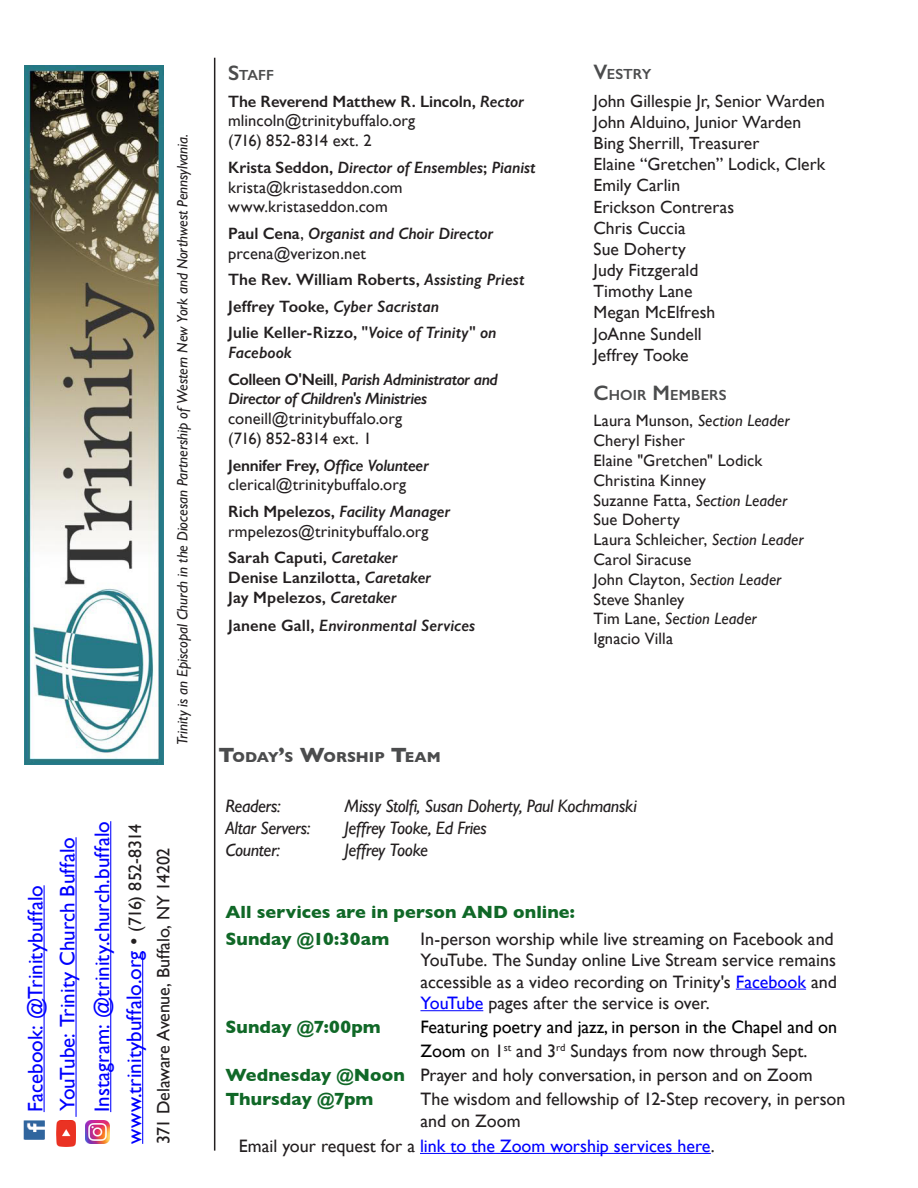
<style>
.page{position:relative;width:918px;height:1188px;background:#fff}
.page>*{position:absolute;margin:0;border:0;box-sizing:border-box;transform-origin:0 0}
.Celebrant{font:21px "Gill Sans";color:#00f}
.Celebrant-2{font:18px/21.6px "Gill Sans";color:#231f20}
.Celebrant-3{font:italic 18px "Gill Sans";letter-spacing:-.02em;color:#231f20}
.Celebrant-4{font:18px/24px "Gill Sans";color:#000}
.Celebrant-5{font:700 18px "Gill Sans";letter-spacing:.005em;color:#106827}
.t1{font:18px "Gill Sans";color:#00f}
.Celebrant-6{font:17.7px "Gill Sans";color:#231f20}
.Celebrant-7{font:16.5px "Gill Sans";letter-spacing:.005em;color:#231f20}
.Celebrant-8{font:italic 600 16.5px/19.8px "Gill Sans";letter-spacing:-.01em;color:#231f20}
.Celebrant-9{font:600 16.5px "Gill Sans";letter-spacing:.005em;color:#231f20}
.Celebrant-10{font:italic 16.5px "Gill Sans";letter-spacing:.005em;color:#231f20}
.Celebrant-11{font:italic 600 16.5px "Gill Sans";letter-spacing:-.03em;color:#231f20}
.Celebrant-12{font:16.5px "Gill Sans";letter-spacing:-.025em;color:#231f20}
.Celebrant-13{font:italic 15px "Gill Sans";letter-spacing:-.005em;color:#231f20}
.t2{font:600 14.7px "Gill Sans";letter-spacing:.01em;color:#4b4c4d}
.t3{font:700 14.7px "Gill Sans";letter-spacing:-.005em;color:#4b4c4d}
.s1{color:#231f20}
.s2{font-size:18px;color:#231f20}
.s3{font-size:21px}
.s4{font-style:italic}
.s5{font-style:normal}
.s6{font-weight:400;font-style:normal}
.s7{color:#00f}
.s8{font-weight:700;color:#106827}
</style>
<div class="page">
<hr style="left:736px;top:989px;width:70px;height:1px;background:#00f">
<hr style="left:420px;top:1010px;width:63px;height:1px;background:#00f">
<hr style="left:420px;top:1153px;width:291px;height:1px;background:#00f">
<hr style="left:44px;top:885px;width:1px;height:227px;background:#00f">
<hr style="left:76px;top:837px;width:1px;height:280px;background:#00f">
<hr style="left:110px;top:821px;width:1px;height:291px;background:#00f">
<hr style="left:142px;top:951px;width:1px;height:193px;background:#00f">
<img style="left:23px;top:1120px;width:22px;height:20px">
<img style="left:85px;top:1120px;width:24px;height:24px">
<img style="left:57px;top:1120px;width:18px;height:27px">
<img style="left:24px;top:66px;width:140px;height:699px">
<hr style="left:214px;top:58px;width:1px;height:1093px;background:#231f20">
<p class="Celebrant-13" style="left:174px;top:745px;width:613px;rotate:-90deg">Trinity is an Episcopal Church in the Diocesan Partnership of Western New York and Northwest Pennsylvania.</p>
<p class="Celebrant" style="left:23px;top:1112px;width:228px;rotate:-90deg">Facebook: @Trinitybuffalo</p>
<p class="Celebrant" style="left:55px;top:1111px;width:275px;rotate:-90deg">YouTube: Trinity Church Buffalo</p>
<p class="Celebrant" style="left:90px;top:1112px;width:292px;rotate:-90deg">Instagram: @trinity.church.buffalo</p>
<p class="Celebrant" style="left:122px;top:1144px;width:322px;rotate:-90deg">www.trinitybuffalo.org <span class="s1">•</span> <span class="s2">(716) 852-8314</span></p>
<p class="Celebrant-2" style="left:152px;top:1144px;width:298px;rotate:-90deg">371 Delaware Avenue, Buffalo, NY 14202</p>
<p class="t2" style="left:228px;top:66px;width:39px"><span class="s3">S</span>TAFF</p>
<p class="Celebrant-9" style="left:228px;top:91px;width:297px">The Reverend Matthew R. Lincoln, <span class="s4">Rector</span></p>
<p class="Celebrant-7" style="left:228px;top:111px;width:189px">mlincoln@trinitybuffalo.org</p>
<p class="Celebrant-12" style="left:228px;top:131px;width:145px">(716) 852-8314 ext. 2</p>
<p class="Celebrant-8" style="left:228px;top:157px;width:309px"><span class="s5">Krista Seddon,</span> Director of Ensembles<span class="s5">;</span> Pianist</p>
<p class="Celebrant-7" style="left:228px;top:177px;width:176px">krista@kristaseddon.com</p>
<p class="Celebrant-7" style="left:228px;top:197px;width:161px">www.kristaseddon.com</p>
<p class="Celebrant-8" style="left:228px;top:223px;width:267px"><span class="s5">Paul Cena</span><span class="s6">,</span> Organist and Choir Director</p>
<p class="Celebrant-7" style="left:228px;top:243px;width:139px">prcena@verizon.net</p>
<p class="Celebrant-9" style="left:228px;top:270px;width:298px">The Rev. William Roberts, <span class="s4">Assisting Priest</span></p>
<p class="Celebrant-8" style="left:228px;top:296px;width:213px"><span class="s5">Jeffrey Tooke,</span> Cyber Sacristan</p>
<p class="Celebrant-8" style="left:228px;top:323px;width:270px"><span class="s5">Julie Keller-Rizzo,</span> "Voice of Trinity" on<br>Facebook</p>
<p class="Celebrant-11" style="left:228px;top:369px;width:271px"><span class="s5">Colleen O'Neill</span><span class="s6">,</span> Parish Administrator and</p>
<p class="Celebrant-11" style="left:228px;top:389px;width:200px">Director of Children's Ministries</p>
<p class="Celebrant-7" style="left:228px;top:409px;width:175px">coneill@trinitybuffalo.org</p>
<p class="Celebrant-12" style="left:228px;top:429px;width:145px">(716) 852-8314 ext. 1</p>
<p class="Celebrant-8" style="left:228px;top:455px;width:202px"><span class="s5">Jennifer Frey,</span> Office Volunteer</p>
<p class="Celebrant-7" style="left:228px;top:475px;width:179px">clerical@trinitybuffalo.org</p>
<p class="Celebrant-8" style="left:228px;top:501px;width:224px"><span class="s5">Rich Mpelezos,</span> Facility Manager</p>
<p class="Celebrant-7" style="left:228px;top:522px;width:202px">rmpelezos@trinitybuffalo.org</p>
<p class="Celebrant-9" style="left:228px;top:548px;width:171px">Sarah Caputi, <span class="s4">Caretaker</span></p>
<p class="Celebrant-9" style="left:228px;top:568px;width:205px">Denise Lanzilotta, <span class="s4">Caretaker</span></p>
<p class="Celebrant-9" style="left:228px;top:587px;width:170px">Jay Mpelezos, <span class="s4">Caretaker</span></p>
<p class="Celebrant-8" style="left:228px;top:616px;width:249px"><span class="s5">Janene Gall,</span> Environmental Services</p>
<p class="t2" style="left:593px;top:65px;width:59px"><span class="s3">V</span>ESTRY</p>
<p class="Celebrant-6" style="left:593px;top:90px;width:233px">John Gillespie Jr, Senior Warden</p>
<p class="Celebrant-6" style="left:593px;top:112px;width:209px">John Alduino, Junior Warden</p>
<p class="Celebrant-6" style="left:593px;top:133px;width:167px">Bing Sherrill, Treasurer</p>
<p class="Celebrant-6" style="left:593px;top:154px;width:233px">Elaine “Gretchen” Lodick, Clerk</p>
<p class="Celebrant-6" style="left:593px;top:175px;width:88px">Emily Carlin</p>
<p class="Celebrant-6" style="left:593px;top:196px;width:142px">Erickson Contreras</p>
<p class="Celebrant-6" style="left:593px;top:217px;width:94px">Chris Cuccia</p>
<p class="Celebrant-6" style="left:593px;top:239px;width:94px">Sue Doherty</p>
<p class="Celebrant-6" style="left:593px;top:260px;width:106px">Judy Fitzgerald</p>
<p class="Celebrant-6" style="left:593px;top:281px;width:101px">Timothy Lane</p>
<p class="Celebrant-6" style="left:593px;top:302px;width:123px">Megan McElfresh</p>
<p class="Celebrant-6" style="left:593px;top:323px;width:110px">JoAnne Sundell</p>
<p class="Celebrant-6" style="left:593px;top:345px;width:97px">Jeffrey Tooke</p>
<p class="t2" style="left:593px;top:386px;width:134px"><span class="s3">C</span>HOIR <span class="s3">M</span>EMBERS</p>
<p class="Celebrant-10" style="left:593px;top:411px;width:198px"><span class="s5">Laura Munson,</span> Section Leader</p>
<p class="Celebrant-7" style="left:593px;top:431px;width:93px">Cheryl Fisher</p>
<p class="Celebrant-7" style="left:593px;top:451px;width:170px">Elaine "Gretchen" Lodick</p>
<p class="Celebrant-7" style="left:593px;top:470px;width:114px">Christina Kinney</p>
<p class="Celebrant-7" style="left:593px;top:490px;width:195px">Suzanne Fatta, <span class="s4">Section Leader</span></p>
<p class="Celebrant-7" style="left:593px;top:510px;width:88px">Sue Doherty</p>
<p class="Celebrant-7" style="left:593px;top:530px;width:212px">Laura Schleicher, <span class="s4">Section Leader</span></p>
<p class="Celebrant-7" style="left:593px;top:550px;width:99px">Carol Siracuse</p>
<p class="Celebrant-10" style="left:593px;top:570px;width:189px"><span class="s5">John Clayton,</span> Section Leader</p>
<p class="Celebrant-7" style="left:593px;top:589px;width:92px">Steve Shanley</p>
<p class="Celebrant-10" style="left:593px;top:609px;width:165px"><span class="s5">Tim Lane,</span> Section Leader</p>
<p class="Celebrant-7" style="left:593px;top:629px;width:81px">Ignacio Villa</p>
<p class="t3" style="left:219px;top:746px;width:224px"><span class="s3">T</span>ODAY<span class="s3">’</span>S <span class="s3">W</span>ORSHIP <span class="s3">T</span>EAM</p>
<p class="Celebrant-3" style="left:225px;top:796px;width:57px">Readers:</p>
<p class="Celebrant-3" style="left:345px;top:796px;width:294px">Missy Stolfi, Susan Doherty, Paul Kochmanski</p>
<p class="Celebrant-3" style="left:225px;top:818px;width:87px">Altar Servers:</p>
<p class="Celebrant-3" style="left:345px;top:818px;width:144px">Jeffrey Tooke, Ed Fries</p>
<p class="Celebrant-3" style="left:225px;top:840px;width:56px">Counter:</p>
<p class="Celebrant-3" style="left:345px;top:840px;width:85px">Jeffrey Tooke</p>
<p class="Celebrant-5" style="left:225px;top:898px;width:351px">All services are in person AND online:</p>
<p class="Celebrant-5" style="left:225px;top:924px;width:165px">Sunday @10:30am</p>
<p class="Celebrant-2" style="left:420px;top:928px;width:418px">In-person worship while live streaming on Facebook and YouTube. The Sunday online Live Stream service remains accessible as a video recording on Trinity's <span class="s7">Facebook</span> and <span class="s7">YouTube</span> pages after the service is over.</p>
<p class="Celebrant-5" style="left:225px;top:1013px;width:157px">Sunday @7:00pm</p>
<p class="Celebrant-4" style="left:420px;top:1015px;width:418px">Featuring poetry and jazz, in person in the Chapel and on<br>Zoom <span class="s1">on 1</span><sup>st</sup> <span class="s1">and 3</span><sup>rd</sup> <span class="s1">Sundays from now through Sept.</span></p>
<p class="Celebrant-2" style="left:225px;top:1064px;width:589px"><span class="s8">Wednesday @Noon</span> Prayer and holy conversation, in person and on Zoom</p>
<p class="Celebrant-5" style="left:225px;top:1085px;width:149px">Thursday @7pm</p>
<p class="Celebrant-2" style="left:420px;top:1088px;width:426px">The wisdom and fellowship of 12-Step recovery, in person and on Zoom</p>
<p class="t1" style="left:239px;top:1135px;width:477px"><span class="s1">Email your request for a</span> link to the Zoom worship services here<span class="s1">.</span></p>
</div>
